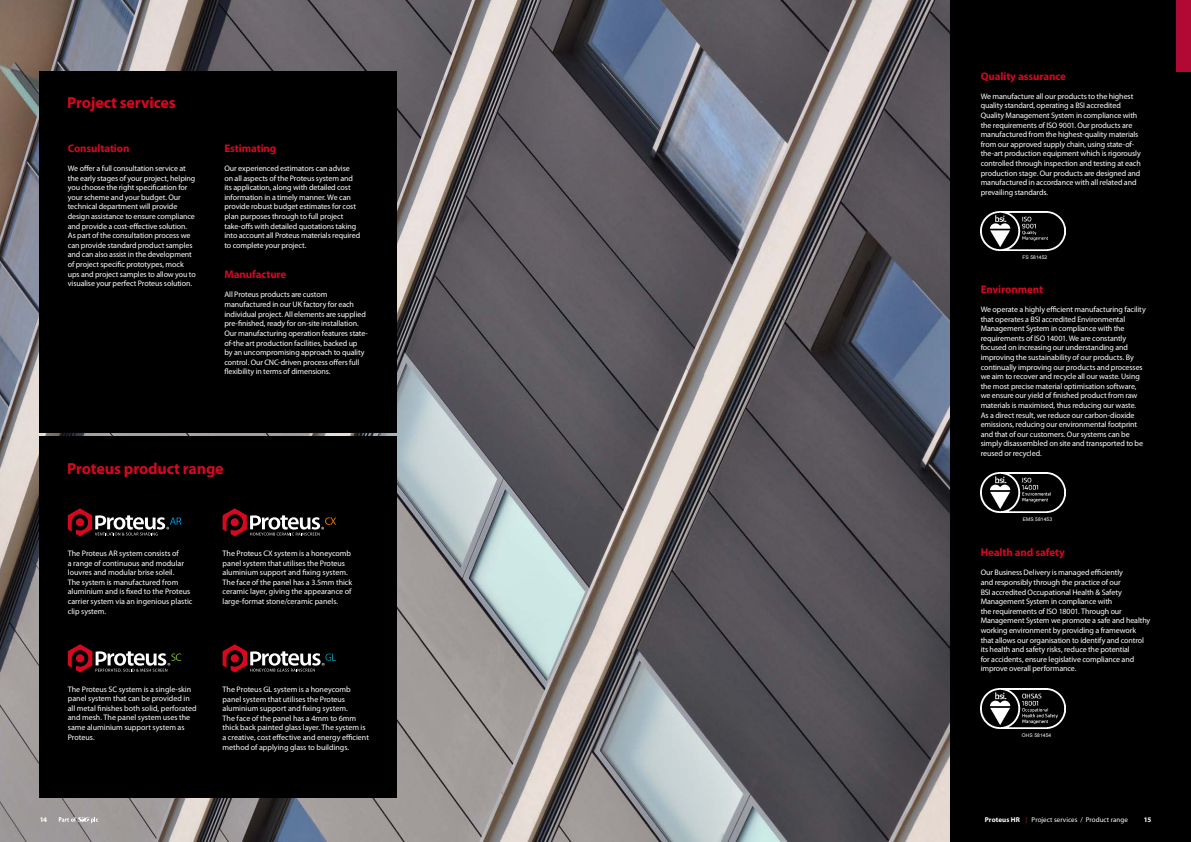
<style>
.page{position:relative;width:1191px;height:842px;background:#fff}
.page>*{position:absolute;margin:0;border:0;box-sizing:border-box;transform-origin:0 0}
.t1{font:700 16px "Myriad Pro";letter-spacing:-.01em;color:#d6081f}
.t2{font:700 11px "Myriad Pro";letter-spacing:-.01em;color:#d6081f}
.t3{font:8px/9.6px "Myriad Pro";letter-spacing:-.01em;color:#fff}
.t4{font:7px "Myriad Pro";letter-spacing:.01em;color:#fff}
.t5{font:700 7px "Myriad Pro";color:#fff}
.t6{font:5px "Arial";letter-spacing:.01em;color:#fff}
.s1{font-weight:700}
.s2{color:#cd171a}
</style>
<div class="page">
<img style="left:0;top:0;width:950px;height:842px">
<div style="left:40px;top:71px;width:357px;height:361px;background:#000"></div>
<div style="left:40px;top:436px;width:357px;height:361px;background:#000"></div>
<div style="left:950px;top:0;width:241px;height:842px;background:#000"></div>
<svg style="left:68px;top:508px;width:113px;height:28px"></svg>
<svg style="left:223px;top:508px;width:113px;height:28px"></svg>
<svg style="left:223px;top:644px;width:113px;height:28px"></svg>
<div style="left:231px;top:654px;width:8px;height:8px;background:#d6081f;border-radius:50%"></div>
<svg style="left:68px;top:644px;width:113px;height:28px"></svg>
<div style="left:1176px;top:0;width:15px;height:71px;background:#b10933"></div>
<img style="left:980px;top:211px;width:85px;height:40px">
<img style="left:980px;top:473px;width:85px;height:39px">
<img style="left:980px;top:689px;width:85px;height:39px">
<svg style="left:59px;top:817px;width:39px;height:6px"></svg>
<p class="t1" style="left:67px;top:93px;width:110px">Project services</p>
<p class="t2" style="left:68px;top:142px;width:63px">Consultation</p>
<p class="t3" style="left:68px;top:164px;width:129px">We offer a full consultation service at the early stages of your project, helping you choose the right specification for your scheme and your budget. Our technical department will provide design assistance to ensure compliance and provide a cost-effective solution.<br>As part of the consultation process we can provide standard product samples and can also assist in the development of project specific prototypes, mock ups and project samples to allow you to visualise your perfect Proteus solution.</p>
<p class="t2" style="left:224px;top:142px;width:53px">Estimating</p>
<p class="t3" style="left:224px;top:164px;width:137px">Our experienced estimators can advise on all aspects of the Proteus system and its application, along with detailed cost information in a timely manner. We can provide robust budget estimates for cost plan purposes through to full project take-offs with detailed quotations taking into account all Proteus materials required to complete your project.</p>
<p class="t2" style="left:224px;top:268px;width:63px">Manufacture</p>
<p class="t3" style="left:224px;top:290px;width:145px">All Proteus products are custom manufactured in our UK factory for each individual project. All elements are supplied pre-finished, ready for on-site installation.<br>Our manufacturing operation features state&shy;of-the art production facilities, backed up<br>by an uncompromising approach to quality control. Our CNC-driven process offers full flexibility in terms of dimensions.</p>
<p class="t1" style="left:67px;top:460px;width:158px">Proteus product range</p>
<p class="t3" style="left:68px;top:549px;width:126px">The Proteus AR system consists of<br>a range of continuous and modular louvres and modular brise soleil.<br>The system is manufactured from aluminium and is fixed to the Proteus carrier system via an ingenious plastic clip system.</p>
<p class="t3" style="left:223px;top:549px;width:131px">The Proteus CX system is a honeycomb panel system that utilises the Proteus aluminium support and fixing system.<br>The face of the panel has a 3.5mm thick ceramic layer, giving the appearance of large-format stone/ceramic panels.</p>
<p class="t3" style="left:68px;top:684px;width:130px">The Proteus SC system is a single-skin panel system that can be provided in all metal finishes both solid, perforated and mesh. The panel system uses the same aluminium support system as<br>Proteus.</p>
<p class="t3" style="left:223px;top:685px;width:148px">The Proteus GL system is a honeycomb panel system that utilises the Proteus aluminium support and fixing system.<br>The face of the panel has a 4mm to 6mm thick back painted glass layer. The system is a creative, cost effective and energy efficient method of applying glass to buildings.</p>
<p class="t2" style="left:980px;top:70px;width:87px">Quality assurance</p>
<p class="t3" style="left:980px;top:91px;width:162px">We manufacture all our products to the highest quality standard, operating a BSI accredited Quality Management System in compliance with the requirements of ISO 9001. Our products are manufactured from the highest-quality materials from our approved supply chain, using state-of&shy;the-art production equipment which is rigorously controlled through inspection and testing at each production stage. Our products are designed and manufactured in accordance with all related and prevailing standards.</p>
<p class="t6" style="left:1022px;top:254px;width:26px">FS 581452</p>
<p class="t2" style="left:980px;top:283px;width:64px">Environment</p>
<p class="t3" style="left:980px;top:305px;width:167px">We operate a highly efficient manufacturing facility that operates a BSI accredited Environmental Management System in compliance with the requirements of ISO 14001. We are constantly focused on increasing our understanding and improving the sustainability of our products. By continually improving our products and processes we aim to recover and recycle all our waste. Using the most precise material optimisation software, we ensure our yield of finished product from raw materials is maximised, thus reducing our waste.<br>As a direct result, we reduce our carbon-dioxide emissions, reducing our environmental footprint and that of our customers. Our systems can be simply disassembled on site and transported to be reused or recycled.</p>
<p class="t6" style="left:1022px;top:516px;width:31px">EMS 581453</p>
<p class="t2" style="left:980px;top:546px;width:86px">Health and safety</p>
<p class="t3" style="left:980px;top:568px;width:171px">Our Business Delivery is managed efficiently<br>and responsibly through the practice of our<br>BSI accredited Occupational Health &amp; Safety Management System in compliance with<br>the requirements of ISO 18001. Through our Management System we promote a safe and healthy working environment by providing a framework that allows our organisation to identify and control its health and safety risks, reduce the potential<br>for accidents, ensure legislative compliance and improve overall performance.</p>
<p class="t6" style="left:1022px;top:732px;width:31px">OHS 581454</p>
<p class="t5" style="left:40px;top:815px;width:9px">14</p>
<p class="t4" style="left:984px;top:815px;width:145px"><span class="s1">Proteus HR</span> <span class="s2">|</span> Project services / Product range</p>
<p class="t5" style="left:1143px;top:815px;width:9px">15</p>
</div>
